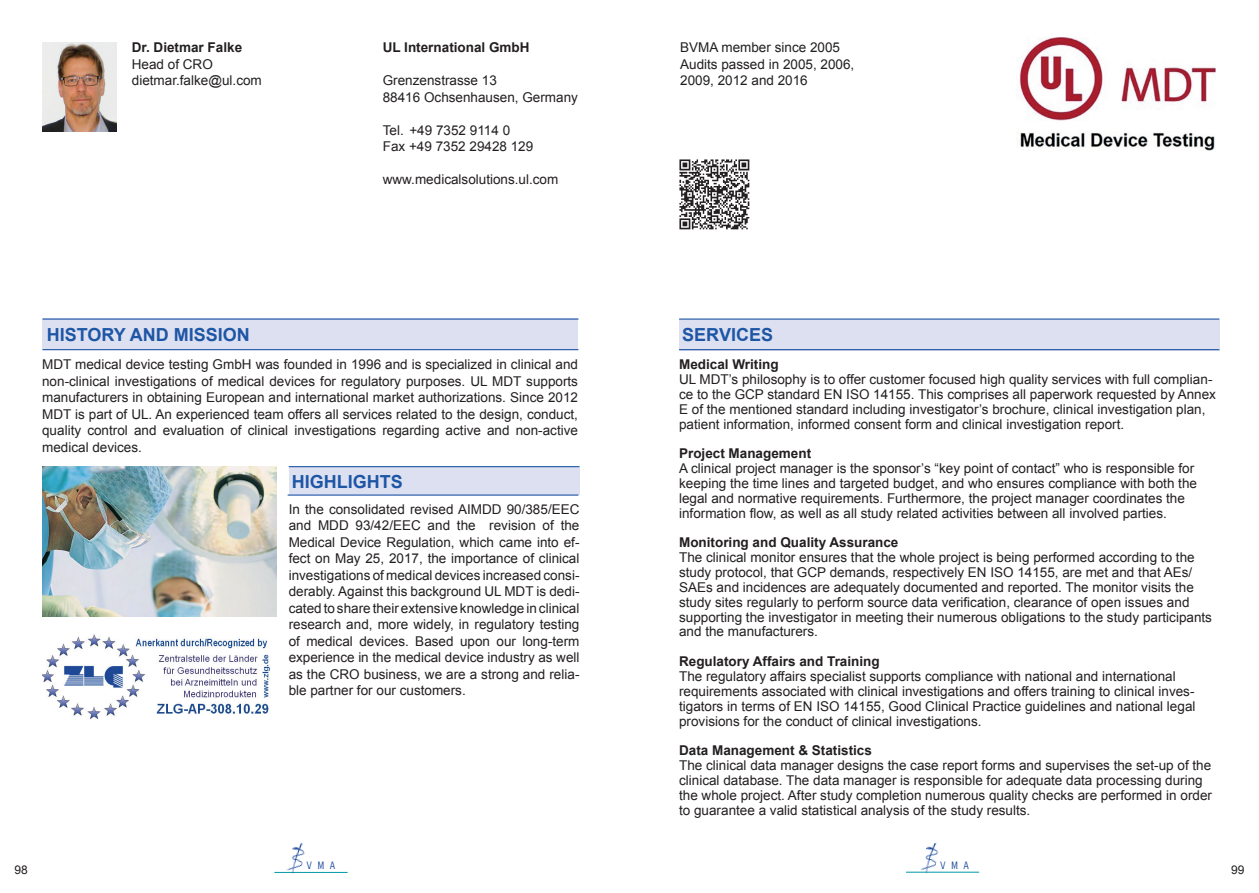
<style>
.page{position:relative;width:1259px;height:893px;background:#fff}
.page>*{position:absolute;margin:0;border:0;box-sizing:border-box;transform-origin:0 0}
.t1{font:700 18px "Arial";color:#1e56a6}
.t2{font:13.5px/16.5px "Arial";color:#231f20}
.t3{font:700 13.5px "Arial";color:#231f20}
.t4{font:12px "Arial";color:#231f20}
.t5{font:10.05px "Copperplate Twenty Nine AB";letter-spacing:.6em;color:#154398;scale:.9 1}
</style>
<div class="page">
<img style="left:1019px;top:37px;width:196px;height:114px">
<hr style="left:274px;top:872px;width:73px;height:1px;background:#0097a4">
<img style="left:286px;top:842px;width:22px;height:32px">
<hr style="left:906px;top:872px;width:73px;height:1px;background:#0097a4">
<img style="left:920px;top:843px;width:21px;height:31px">
<img style="left:42px;top:43px;width:75px;height:89px">
<img style="left:679px;top:159px;width:71px;height:71px">
<img style="left:43px;top:466px;width:234px;height:151px">
<img style="left:42px;top:634px;width:228px;height:86px">
<div style="left:289px;top:467px;width:290px;height:27px;background:#dde0f0"></div>
<div style="left:679px;top:319px;width:540px;height:31px;background:#dde0f0"></div>
<div style="left:43px;top:318px;width:535px;height:32px;background:#dde0f0"></div>
<hr style="left:289px;top:466px;width:290px;height:1px;background:#1e56a6">
<hr style="left:288px;top:494px;width:290px;height:2px;background:#1e56a6">
<hr style="left:43px;top:318px;width:535px;height:2px;background:#1e56a6">
<hr style="left:679px;top:318px;width:540px;height:2px;background:#1e56a6">
<hr style="left:679px;top:349px;width:540px;height:1px;background:#1e56a6">
<hr style="left:43px;top:349px;width:535px;height:1px;background:#1e56a6">
<p class="t3" style="left:132px;top:39px;width:112px">Dr. Dietmar Falke</p>
<p class="t2" style="left:132px;top:56px;width:131px">Head of CRO dietmar.falke@ul.com</p>
<h1 class="t1" style="left:47px;top:322px;width:205px">HISTORY AND MISSION</h1>
<p class="t3" style="left:383px;top:39px;width:148px">UL International GmbH</p>
<p class="t2" style="left:383px;top:72px;width:197px">Grenzenstrasse 13<br>88416 Ochsenhausen, Germany</p>
<p class="t2" style="left:383px;top:122px;width:152px">Tel. +49 7352 9114 0<br>Fax +49 7352 29428 129</p>
<p class="t2" style="left:383px;top:171px;width:177px">www.medicalsolutions.ul.com</p>
<p class="t2" style="left:42px;top:356px;width:537px;text-align:justify">MDT medical device testing GmbH was founded in 1996 and is specialized in clinical and non-clinical investigations of medical devices for regulatory purposes. UL MDT supports manufacturers in obtaining European and international market authorizations. Since 2012<br>MDT is part of UL. An experienced team offers all services related to the design, conduct, quality control and evaluation of clinical investigations regarding active and non-active medical devices.</p>
<h1 class="t1" style="left:292px;top:469px;width:113px">HIGHLIGHTS</h1>
<p class="t2" style="left:289px;top:501px;width:292px;text-align:justify">In the consolidated revised AIMDD 90/385/EEC and MDD 93/42/EEC and the revision of the Medical Device Regulation, which came into ef&shy;fect on May 25, 2017, the importance of clinical investigations of medical devices increased consi&shy;derably. Against this background UL MDT is dedi&shy;cated to share their extensive knowledge in clinical research and, more widely, in regulatory testing of medical devices. Based upon our long-term experience in the medical device industry as well as the CRO business, we are a strong and relia&shy;ble partner for our customers.</p>
<p class="t2" style="left:680px;top:40px;width:176px">BVMA member since 2005<br>Audits passed in 2005, 2006,<br>2009, 2012 and 2016</p>
<h1 class="t1" style="left:682px;top:322px;width:92px">SERVICES</h1>
<p class="t3" style="left:679px;top:355px;width:101px">Medical Writing</p>
<p class="t2" style="left:679px;top:372px;width:538px;line-height:14.9px">UL MDT’s philosophy is to offer customer focused high quality services with full complian&shy;ce to the GCP standard EN ISO 14155. This comprises all paperwork requested by Annex E of the mentioned standard including investigator’s brochure, clinical investigation plan, patient information, informed consent form and clinical investigation report.</p>
<p class="t3" style="left:679px;top:444px;width:134px">Project Management</p>
<p class="t2" style="left:679px;top:461px;width:519px;line-height:14.9px">A clinical project manager is the sponsor’s “key point of contact” who is responsible for keeping the time lines and targeted budget, and who ensures compliance with both the legal and normative requirements. Furthermore, the project manager coordinates the information flow, as well as all study related activities between all involved parties.</p>
<p class="t3" style="left:679px;top:534px;width:221px">Monitoring and Quality Assurance</p>
<p class="t2" style="left:679px;top:550px;width:534px;line-height:14.9px">The clinical monitor ensures that the whole project is being performed according to the study protocol, that GCP demands, respectively EN ISO 14155, are met and that AEs/ SAEs and incidences are adequately documented and reported. The monitor visits the study sites regularly to perform source data verification, clearance of open issues and supporting the investigator in meeting their numerous obligations to the study participants and the manufacturers.</p>
<p class="t3" style="left:679px;top:652px;width:202px">Regulatory Affairs and Training</p>
<p class="t2" style="left:679px;top:669px;width:518px;line-height:14.9px">The regulatory affairs specialist supports compliance with national and international requirements associated with clinical investigations and offers training to clinical inves&shy;tigators in terms of EN ISO 14155, Good Clinical Practice guidelines and national legal provisions for the conduct of clinical investigations.</p>
<p class="t3" style="left:679px;top:741px;width:194px">Data Management &amp; Statistics</p>
<p class="t2" style="left:679px;top:758px;width:534px;line-height:14.9px">The clinical data manager designs the case report forms and supervises the set-up of the clinical database. The data manager is responsible for adequate data processing during the whole project. After study completion numerous quality checks are performed in order to guarantee a valid statistical analysis of the study results.</p>
<p class="t4" style="left:15px;top:862px;width:15px">98</p>
<p class="t5" style="left:306px;top:860px;width:34px">VMA</p>
<p class="t5" style="left:940px;top:860px;width:34px">VMA</p>
<p class="t4" style="left:1231px;top:862px;width:15px">99</p>
</div>
